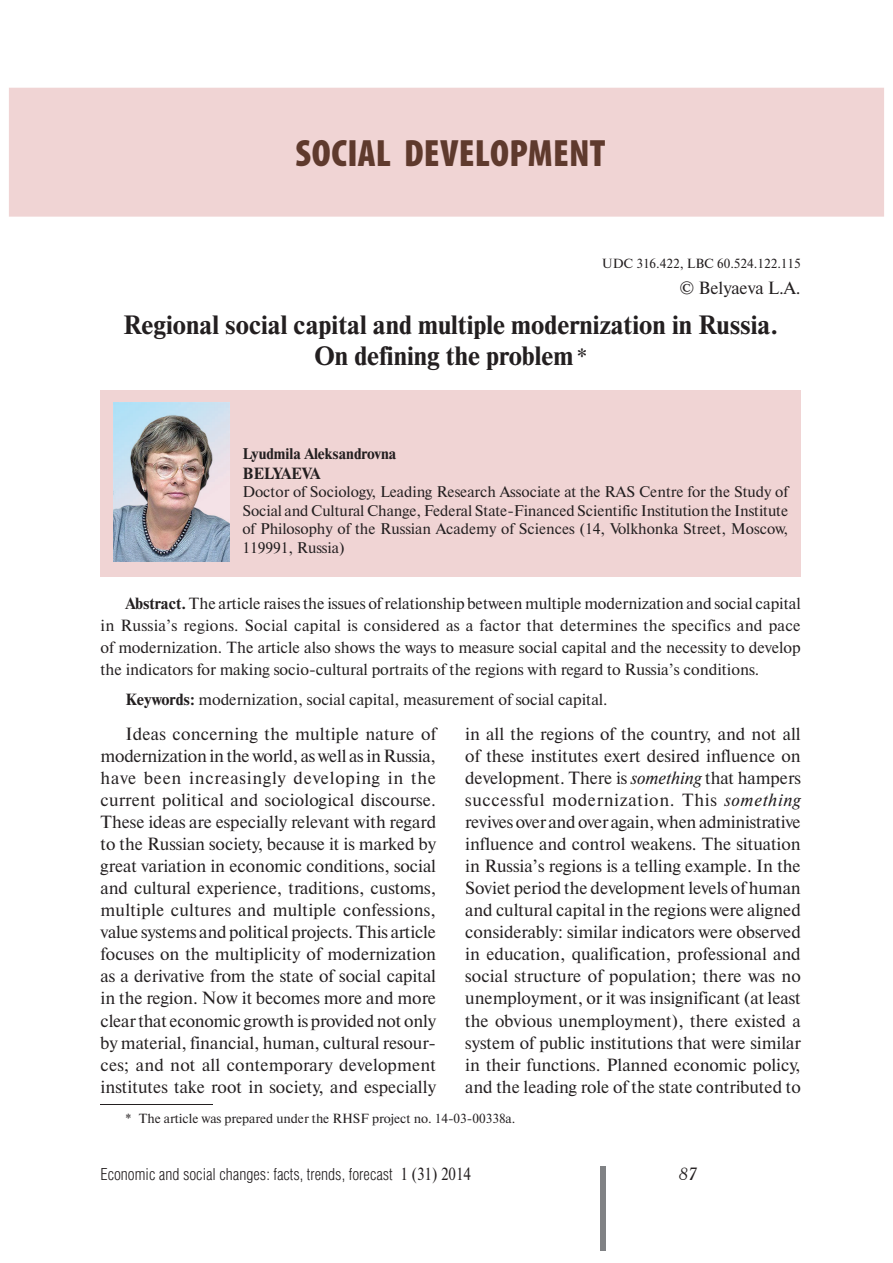
<style>
.page{position:relative;width:893px;height:1263px;background:#fff}
.page>*{position:absolute;margin:0;border:0;box-sizing:border-box;transform-origin:0 0}
.t1{font:900 condensed 38.25px "Myriad Pro";letter-spacing:.01em;color:#5f3a2d}
.t2{font:700 26.4px/31.8px "Newton C";color:#231f20;text-align:center}
.t3{font:17.7px/22px "Newton C";color:#231f20;text-align:justify}
.t4{font:italic 17.7px "Academy";color:#231f20}
.t5{font:300 16.65px "Helios Cond";color:#231f20}
.t6{font:16.2px/22px "Newton C";color:#231f20;text-align:justify}
.t7{font:700 16.2px "Newton C";color:#231f20}
.t8{font:15.45px/18.5px "Newton C";color:#231f20;text-align:justify}
.t9{font:700 15.45px "Newton C";color:#231f20}
.t10{font:13.2px "Newton C";color:#231f20}
.s1{font-weight:400;font-size:23.55px}
.s2{font-weight:700}
.s3{font-style:italic}
.s4{font-family:"Newton C";font-weight:400;font-size:17.7px}
</style>
<div class="page">
<div style="left:600px;top:1166px;width:6px;height:84px;background:#808285"></div>
<div style="left:9px;top:88px;width:875px;height:129px;background:#f0d4d4"></div>
<div style="left:101px;top:390px;width:700px;height:187px;background:#f0d4d4"></div>
<img style="left:113px;top:403px;width:117px;height:158px">
<hr style="left:101px;top:1104px;width:112px;height:1px;background:#231f20">
<h1 class="t1" style="left:296px;top:140px;width:311px">SOCIAL DEVELOPMENT</h1>
<p class="t10" style="left:602px;top:259px;width:200px">UDC 316.422, LBC 60.524.122.115</p>
<p class="t3" style="left:679px;top:278px;width:123px">© Belyaeva L.A.</p>
<h2 class="t2" style="left:123px;top:311px;width:657px">Regional social capital and multiple modernization in Russia.<br>On defining the problem <span class="s1">*</span></h2>
<p class="t9" style="left:242px;top:448px;width:156px">Lyudmila Aleksandrovna</p>
<p class="t7" style="left:242px;top:467px;width:79px">BELYAEVA</p>
<p class="t8" style="left:242px;top:484px;width:547px">Doctor of Sociology, Leading Research Associate at the RAS Centre for the Study of Social and Cultural Change, Federal State-Financed Scientific Institution the Institute of Philosophy of the Russian Academy of Sciences (14, Volkhonka Street, Moscow, 119991, Russia)</p>
<p class="t6" style="left:101px;top:594px;width:702px;text-indent:25px"><span class="s2">Abstract.</span> The article raises the issues of relationship between multiple modernization and social capital in Russia’s regions. Social capital is considered as a factor that determines the specifics and pace of modernization. The article also shows the ways to measure social capital and the necessity to develop the indicators for making socio-cultural portraits of the regions with regard to Russia’s conditions.</p>
<p class="t6" style="left:126px;top:690px;width:484px"><span class="s2">Keywords:</span> modernization, social capital, measurement of social capital.</p>
<p class="t3" style="left:101px;top:724px;width:337px;text-indent:25px">Ideas concerning the multiple nature of modernization in the world, as well as in Russia, have been increasingly developing in the current political and sociological discourse.<br>These ideas are especially relevant with regard to the Russian society, because it is marked by great variation in economic conditions, social and cultural experience, traditions, customs, multiple cultures and multiple confessions, value systems and political projects. This article focuses on the multiplicity of modernization as a derivative from the state of social capital in the region. Now it becomes more and more clear that economic growth is provided not only by material, financial, human, cultural resour&shy;ces; and not all contemporary development institutes take root in society, and especially</p>
<p class="t3" style="left:465px;top:724px;width:337px">in all the regions of the country, and not all of these institutes exert desired influence on development. There is <span class="s3">something</span> that hampers successful modernization. This <span class="s3">something </span>revives over and over again, when administrative influence and control weakens. The situation in Russia’s regions is a telling example. In the Soviet period the development levels of human and cultural capital in the regions were aligned considerably: similar indicators were observed in education, qualification, professional and social structure of population; there was no unemployment, or it was insignificant (at least the obvious unemployment), there existed a system of public institutions that were similar in their functions. Planned economic policy, and the leading role of the state contributed to</p>
<p class="t10" style="left:126px;top:1114px;width:391px">* The article was prepared under the RHSF project no. 14-03-00338а.</p>
<p class="t5" style="left:101px;top:1168px;width:372px">Economic and social changes: facts, trends, forecast <span class="s4">1 (31) 2014</span></p>
<p class="t4" style="left:678px;top:1166px;width:19px">87</p>
</div>
